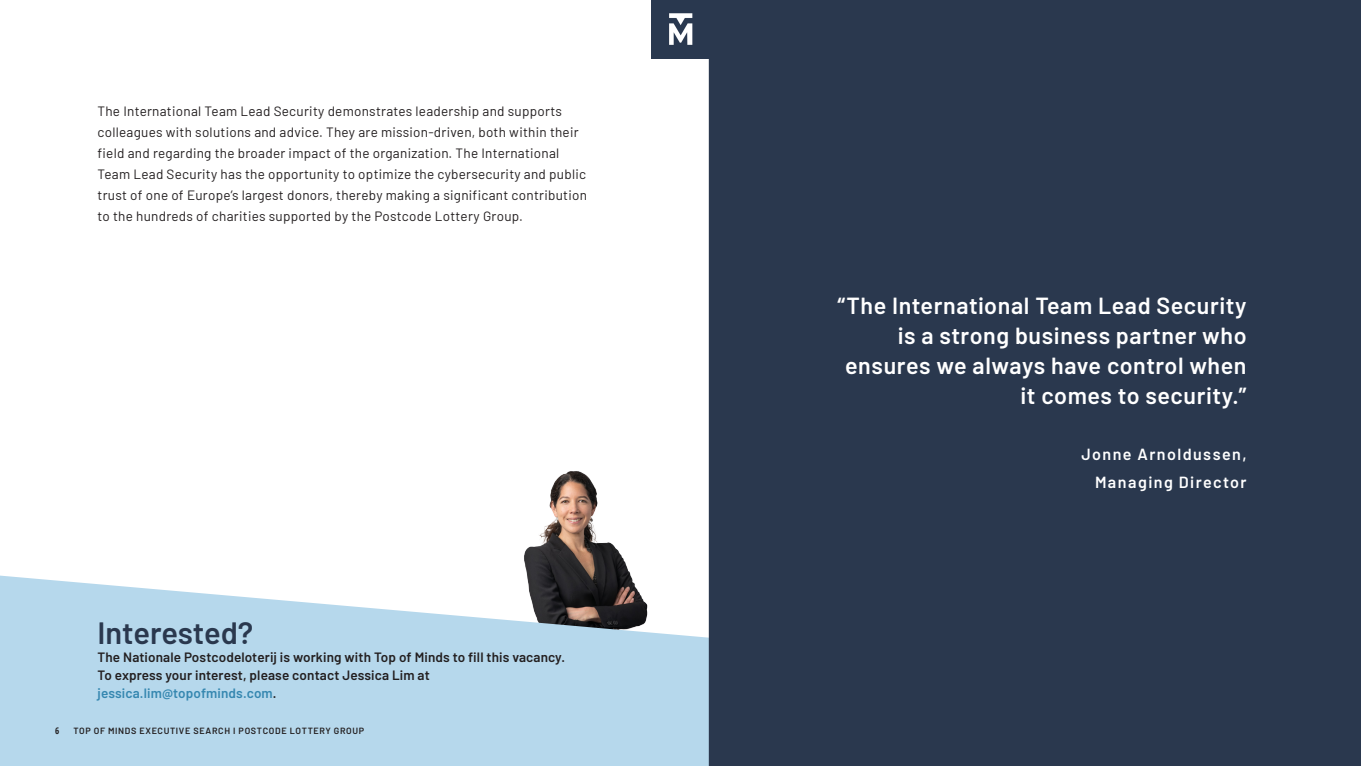
<style>
.page{position:relative;width:1361px;height:766px;background:#fff}
.page>*{position:absolute;margin:0;border:0;box-sizing:border-box;transform-origin:0 0}
.t1{font:600 30.75px "Barlow";color:#2a384e}
.Page_header_kopie{font:600 23.25px/30px "Barlow";letter-spacing:.025em;color:#fff;text-align:right}
.t2{font:600 16.12px "Barlow";letter-spacing:.09em;color:#fff}
.t3{font:13.5px/21px "Barlow";letter-spacing:.02em;color:#231f20}
.t4{font:600 13.5px "Barlow";letter-spacing:.01em;color:#231f20}
.t5{font:600 13.5px "Barlow";letter-spacing:.01em;color:#3587b0}
.t6{font:600 9px "Barlow";letter-spacing:.07em;color:#231f20}
.t7{font:700 condensed 9px "Open Sans";color:#231f20}
.s1{color:#231f20}
</style>
<div class="page">
<img style="left:524px;top:471px;width:107px;height:104px">
<svg style="left:0;top:575px;width:709px;height:190px;background:#b9d5e5"></svg>
<div style="left:709px;top:0;width:652px;height:765px;background:#2a384e"></div>
<img style="left:651px;top:0;width:58px;height:58px">
<p class="t3" style="left:98px;top:99px;width:491px">The International Team Lead Security demonstrates leadership and supports colleagues with solutions and advice. They are mission-driven, both within their field and regarding the broader impact of the organization. The International Team Lead Security has the opportunity to optimize the cybersecurity and public trust of one of Europe’s largest donors, thereby making a significant contribution to the hundreds of charities supported by the Postcode Lottery Group.</p>
<p class="t1" style="left:98px;top:610px;width:157px">Interested?</p>
<p class="t4" style="left:98px;top:646px;width:469px">The Nationale Postcodeloterij is working with Top of Minds to fill this vacancy.</p>
<p class="t4" style="left:98px;top:664px;width:334px">To express your interest, please contact Jessica Lim at</p>
<p class="t5" style="left:98px;top:682px;width:180px">jessica.lim@topofminds.com<span class="s1">.</span></p>
<p class="t7" style="left:55px;top:724px;width:6px">6</p>
<p class="t6" style="left:73px;top:724px;width:292px">TOP OF MINDS EXECUTIVE SEARCH I POSTCODE LOTTERY GROUP</p>
<p class="Page_header_kopie" style="left:837px;top:289px;width:410px">“The International Team Lead Security is a strong business partner who ensures we always have control when it comes to security.”</p>
<p class="t2" style="left:1081px;top:442px;width:166px">Jonne Arnoldussen,</p>
<p class="t2" style="left:1095px;top:469px;width:153px">Managing Director</p>
</div>
